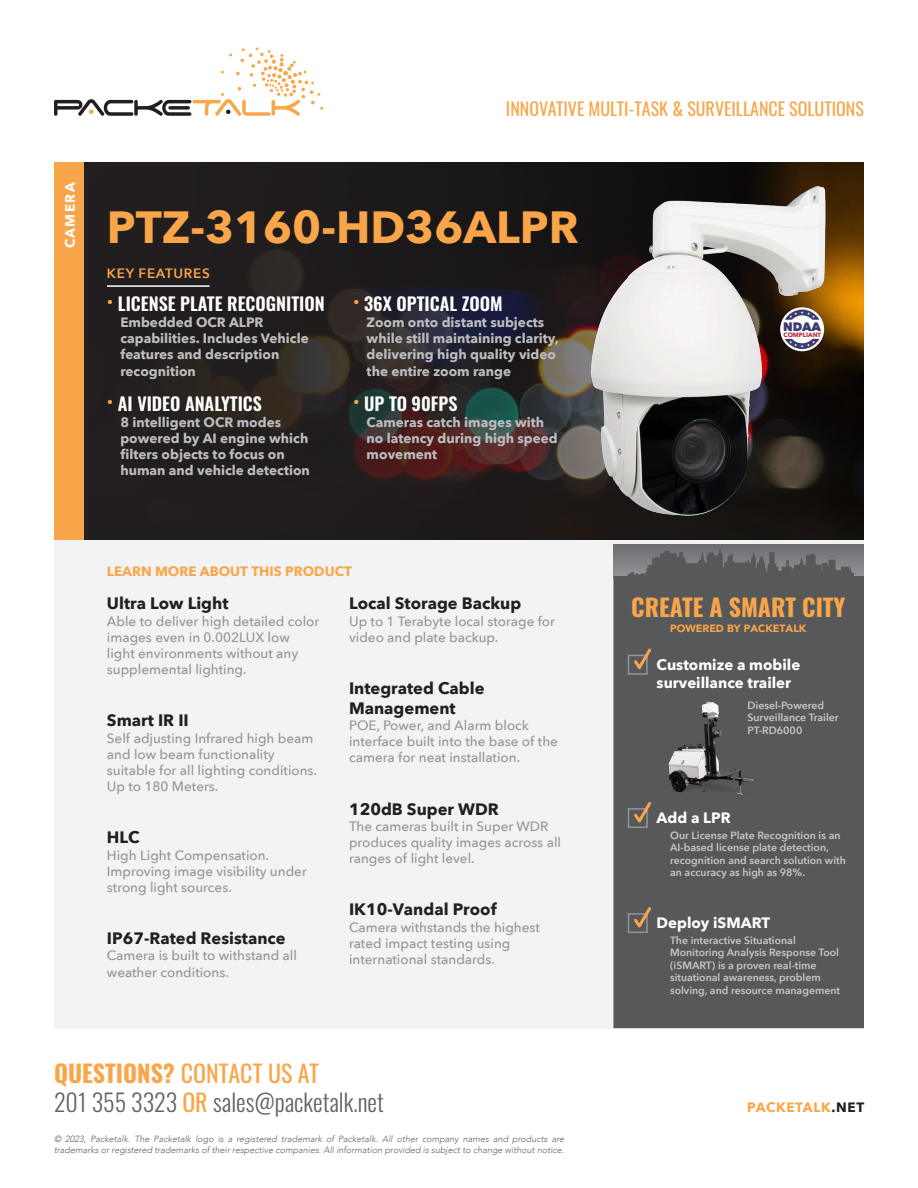
<style>
.page{position:relative;width:918px;height:1188px;background:#fff}
.page>*{position:absolute;margin:0;border:0;box-sizing:border-box;transform-origin:0 0}
.t1{font:700 45px "Avenir Next";color:#f9a64a}
.t2{font:300 24px/28.8px "Oswald";color:#636366}
.t3{font:700 24px "Oswald";color:#f9a64a}
.t4{font:600 18px "Oswald";color:#fff}
.t5{font:18px "Oswald";color:#f9a64a}
.t6{font:700 16.5px/19.8px "Avenir Next";color:#231f20}
.t7{font:700 15px/18px "Avenir Next";color:#fff}
.t8{font:500 13.5px/16.2px "Avenir Next";color:#939598}
.t9{font:700 13.5px/16.2px "Avenir Next";color:#bcbdc0}
.t10{font:700 13.5px "Avenir Next";color:#f9a64a}
.t11{font:700 13.5px "Avenir Next";letter-spacing:.05em;color:#f9a64a}
.t12{font:600 13.5px "Avenir Next";letter-spacing:.05em;color:#f9a64a}
.t13{font:700 13.5px "Avenir Next";letter-spacing:.1em;color:#fff}
.t14{font:800 12.3px "Avenir Next";color:#3c3b6e}
.t15{font:600 10.5px/12.6px "Avenir Next";color:#c7c8ca}
.t16{font:900 10.5px "Avenir";color:#f9a64a}
.t17{font:italic 300 9px/10.8px "Avenir";color:#636366}
.t18{font:700 6.15px "Avenir Next";color:#b12234}
.s1{font-weight:400;color:#f9a64a}
.s2{font-weight:700;color:#f9a64a}
.s3{color:#231f20}
</style>
<div class="page">
<svg style="left:54px;top:47px;width:269px;height:69px"></svg>
<div style="left:54px;top:540px;width:810px;height:488px;background:#f2f3f4"></div>
<div style="left:613px;top:545px;width:251px;height:33px;background:#6f7073"></div>
<div style="left:613px;top:549px;width:251px;height:479px;background:#57585a"></div>
<svg style="left:83px;top:162px;width:781px;height:378px;background:#262020"></svg>
<div style="left:54px;top:162px;width:29px;height:378px;background:#f9a64a"></div>
<img style="left:564px;top:178px;width:294px;height:361px">
<div style="left:102px;top:201px;width:484px;height:50px;background:#231f20"></div>
<hr style="left:107px;top:285px;width:103px;height:2px;background:#fff">
<div style="left:780px;top:307px;width:44px;height:44px;background:#fff;border-radius:50%"></div>
<svg style="left:785px;top:310px;width:34px;height:10px"></svg>
<svg style="left:785px;top:339px;width:34px;height:10px"></svg>
<img style="left:666px;top:699px;width:89px;height:100px">
<div style="left:628px;top:808px;width:20px;height:20px;border:2px solid #939598"></div>
<div style="left:628px;top:913px;width:20px;height:20px;border:2px solid #939598"></div>
<div style="left:628px;top:655px;width:20px;height:20px;border:2px solid #939598"></div>
<svg style="left:631px;top:799px;width:23px;height:28px"></svg>
<svg style="left:631px;top:904px;width:23px;height:28px"></svg>
<svg style="left:631px;top:646px;width:23px;height:27px"></svg>
<p class="t13" style="left:58px;top:248px;width:68px;rotate:-90deg">CAMERA</p>
<h3 class="t5" style="left:506px;top:92px;width:360px">INNOVATIVE MULTI-TASK &amp; SURVEILLANCE SOLUTIONS</h3>
<h1 class="t1" style="left:107px;top:188px;width:473px">PTZ-3160-HD36ALPR</h1>
<p class="t12" style="left:107px;top:262px;width:104px">KEY FEATURES</p>
<h3 class="t4" style="left:107px;top:294px;width:219px"><span class="s1">•</span> LICENSE PLATE RECOGNITION</h3>
<p class="t9" style="left:120px;top:314px;width:190px">Embedded OCR ALPR capabilities. Includes Vehicle features and description recognition</p>
<h3 class="t4" style="left:107px;top:394px;width:157px"><span class="s1">•</span> AI VIDEO ANALYTICS</h3>
<p class="t9" style="left:120px;top:414px;width:191px">8 intelligent OCR modes powered by AI engine which filters objects to focus on human and vehicle detection</p>
<h3 class="t4" style="left:353px;top:294px;width:151px"><span class="s1">•</span> 36X OPTICAL ZOOM</h3>
<p class="t9" style="left:367px;top:314px;width:194px">Zoom onto distant subjects while still maintaining clarity, delivering high quality video the entire zoom range</p>
<h3 class="t4" style="left:353px;top:394px;width:106px"><span class="s1">•</span> UP TO 90FPS</h3>
<p class="t9" style="left:367px;top:414px;width:193px">Cameras catch images with no latency during high speed movement</p>
<p class="t14" style="left:783px;top:319px;width:40px">NDAA</p>
<p class="t18" style="left:783px;top:329px;width:39px">COMPLIANT</p>
<p class="t10" style="left:107px;top:560px;width:247px">LEARN MORE ABOUT THIS PRODUCT</p>
<p class="t6" style="left:107px;top:593px;width:123px">Ultra Low Light</p>
<p class="t8" style="left:107px;top:612px;width:214px">Able to deliver high detailed color images even in 0.002LUX low light environments without any supplemental lighting.</p>
<p class="t6" style="left:107px;top:710px;width:83px">Smart IR II</p>
<p class="t8" style="left:107px;top:729px;width:212px">Self adjusting Infrared high beam and low beam functionality suitable for all lighting conditions.<br>Up to 180 Meters.</p>
<p class="t6" style="left:107px;top:827px;width:34px">HLC</p>
<p class="t8" style="left:107px;top:846px;width:201px">High Light Compensation.<br>Improving image visibility under strong light sources.</p>
<p class="t6" style="left:107px;top:928px;width:180px">IP67-Rated Resistance</p>
<p class="t8" style="left:107px;top:947px;width:192px">Camera is built to withstand all weather conditions.</p>
<p class="t6" style="left:349px;top:593px;width:174px">Local Storage Backup</p>
<p class="t8" style="left:349px;top:612px;width:208px">Up to 1 Terabyte local storage for video and plate backup.</p>
<p class="t6" style="left:349px;top:678px;width:137px">Integrated Cable<br>Management</p>
<p class="t8" style="left:349px;top:717px;width:210px">POE, Power, and Alarm block interface built into the base of the camera for neat installation.</p>
<p class="t6" style="left:349px;top:799px;width:151px">120dB Super WDR</p>
<p class="t8" style="left:349px;top:818px;width:213px">The cameras built in Super WDR produces quality images across all ranges of light level.</p>
<p class="t6" style="left:349px;top:899px;width:149px">IK10-Vandal Proof</p>
<p class="t8" style="left:349px;top:918px;width:192px">Camera withstands the highest rated impact testing using international standards.</p>
<h2 class="t3" style="left:631px;top:595px;width:216px">CREATE A SMART CITY</h2>
<p class="t16" style="left:670px;top:619px;width:138px">POWERED BY PACKETALK</p>
<p class="t7" style="left:657px;top:655px;width:145px">Customize a mobile surveillance trailer</p>
<p class="t15" style="left:748px;top:699px;width:93px">Diesel-Powered<br>Surveillance Trailer<br>PT-RD6000</p>
<p class="t7" style="left:657px;top:809px;width:76px">Add a LPR</p>
<p class="t15" style="left:670px;top:828px;width:177px">Our License Plate Recognition is an AI-based license plate detection, recognition and search solution with an accuracy as high as 98%.</p>
<p class="t7" style="left:657px;top:914px;width:115px">Deploy iSMART</p>
<p class="t15" style="left:670px;top:933px;width:172px">The interactive Situational<br>Monitoring Analysis Response Tool (iSMART) is a proven real-time situational awareness, problem solving, and resource management</p>
<h2 class="t2" style="left:54px;top:1056px;width:331px"><span class="s2">QUESTIONS?</span> <span class="s1">CONTACT US AT<br></span>201 355 3323 <span class="s1">OR</span> sales@packetalk.net</h2>
<p class="t17" style="left:54px;top:1133px;width:512px">© 2023, Packetalk. The Packetalk logo is a registered trademark of Packetalk. All other company names and products are trademarks or registered trademarks of their respective companies. All information provided is subject to change without notice.</p>
<p class="t11" style="left:747px;top:1095px;width:119px">PACKETALK<span class="s3">.NET</span></p>
</div>
